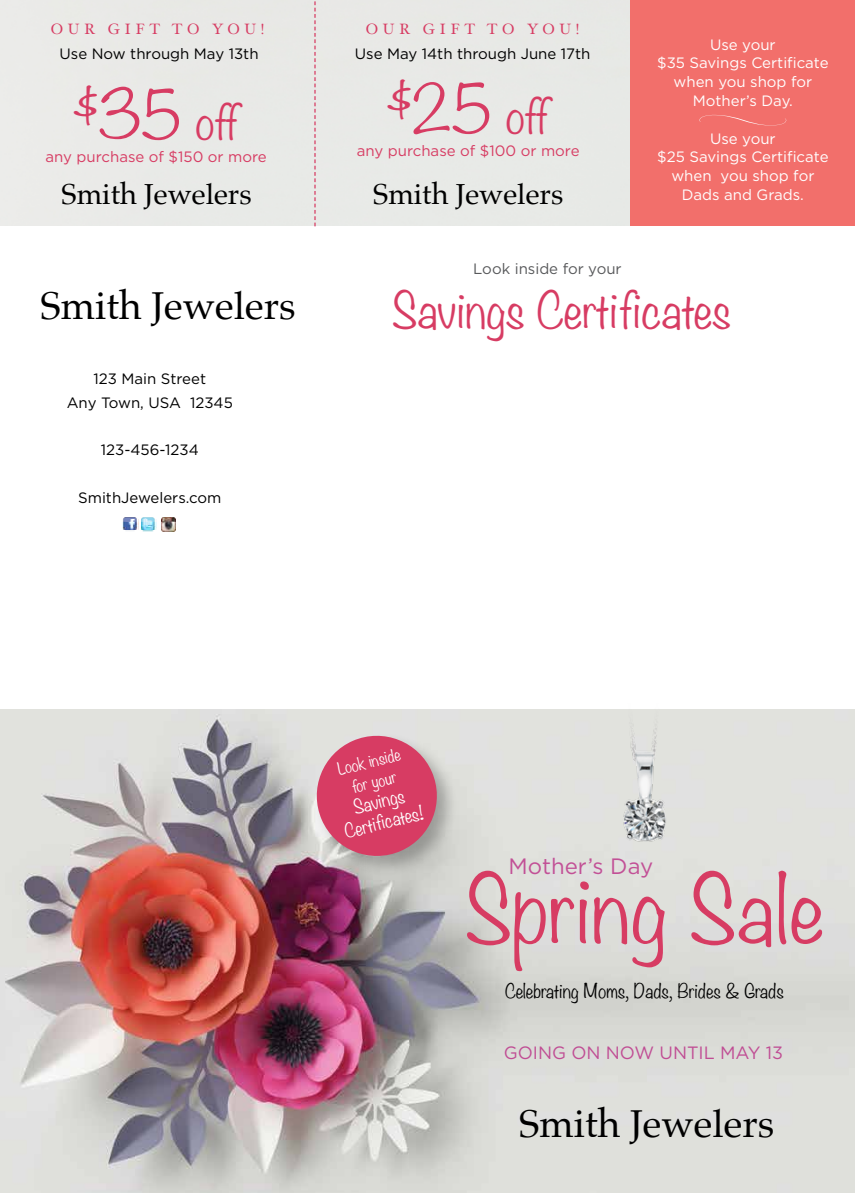
<style>
.page{position:relative;width:855px;height:1193px;background:#fff}
.page>*{position:absolute;margin:0;border:0;box-sizing:border-box;transform-origin:0 0}
.t1{font:300 83.5px "Noteworthy";color:#d73c63}
.t2{font:300 44.75px "Noteworthy";color:#d73c63}
.t3{font:300 42.5px "Noteworthy";letter-spacing:-.07em;color:#d73c63}
.t4{font:38.88px "Palatino";color:#000}
.t5{font:28.88px "Palatino";color:#000}
.t6{font:22.25px "Gotham";color:#c25096}
.t7{font:300 17.75px "Noteworthy";color:#000}
.t8{font:17.75px "Gotham";color:#c04d94}
.t9{font:300 17.5px/21px "Noteworthy";color:#fff;text-align:center}
.t10{font:15px/18.8px "Gotham";color:#fff;text-align:center}
.t11{font:15px/23.8px "Gotham";color:#000;text-align:center}
.t12{font:15px "Gotham";color:#d73c63}
.t13{font:15px "Hoefler Text";letter-spacing:.31em;color:#d73c63}
.t14{font:15px "Gotham";color:#58595b}
.t15{font:300 15px/21px "Noteworthy";color:#fff;text-align:center}
.s1{font-size:60px}
</style>
<div class="page">
<div style="left:630px;top:0;width:225px;height:225px;background:#f26f6b"></div>
<svg style="left:699px;top:115px;width:88px;height:11px"></svg>
<img style="left:142px;top:517px;width:13px;height:3px">
<img style="left:142px;top:522px;width:15px;height:6px">
<img style="left:123px;top:517px;width:14px;height:3px">
<svg style="left:123px;top:520px;width:32px;height:2px"></svg>
<img style="left:122px;top:522px;width:16px;height:6px">
<svg style="left:122px;top:528px;width:35px;height:4px"></svg>
<img style="left:161px;top:517px;width:14px;height:14px">
<svg style="left:314px;top:0;width:2px;height:226px"></svg>
<img style="left:0;top:709px;width:855px;height:483px">
<div style="left:566px;top:709px;width:289px;height:143px;background:#e1e2dd"></div>
<div style="left:313px;top:732px;width:145px;height:145px;background:#000;opacity:.25"></div>
<svg style="left:309px;top:727px;width:136px;height:137px;background:#d3758b"></svg>
<p class="t13" style="left:51px;top:20px;width:215px">OUR GIFT TO YOU!</p>
<p class="t13" style="left:366px;top:20px;width:215px">OUR GIFT TO YOU!</p>
<p class="t11" style="left:59px;top:42px;width:201px">Use Now through May 13th</p>
<p class="t11" style="left:355px;top:42px;width:237px">Use May 14th through June 17th</p>
<p class="t10" style="left:657px;top:35px;width:173px">Use your<br>$35 Savings Certificate when you shop for<br>Mother’s Day.</p>
<p class="t10" style="left:657px;top:129px;width:173px">Use your<br>$25 Savings Certificate when you shop for<br>Dads and Grads.</p>
<h3 class="t3" style="left:387px;top:78px;width:165px"><sup>$</sup><span class="s1">25</span> off</h3>
<p class="t12" style="left:357px;top:143px;width:224px">any purchase of $100 or more</p>
<h3 class="t3" style="left:73px;top:84px;width:168px"><sup>$</sup><span class="s1">35</span> off</h3>
<p class="t12" style="left:46px;top:149px;width:223px">any purchase of $150 or more</p>
<h3 class="t5" style="left:62px;top:170px;width:192px">Smith Jewelers</h3>
<h3 class="t5" style="left:373px;top:170px;width:192px">Smith Jewelers</h3>
<h3 class="t4" style="left:40px;top:273px;width:257px">Smith Jewelers</h3>
<p class="t11" style="left:67px;top:367px;width:168px">123 Main Street<br>Any Town, USA 12345</p>
<p class="t11" style="left:101px;top:438px;width:99px">123-456-1234</p>
<p class="t11" style="left:78px;top:485px;width:145px">SmithJewelers.com</p>
<p class="t14" style="left:473px;top:260px;width:150px">Look inside for your</p>
<h2 class="t2" style="left:392px;top:271px;width:341px">Savings Certificates</h2>
<p class="t15" style="left:335px;top:758px;width:66px;rotate:-14deg">Look inside for your</p>
<p class="t9" style="left:337px;top:800px;width:82px;rotate:-14deg">Savings<br>Certifi cates!</p>
<h3 class="t6" style="left:508px;top:853px;width:146px">Mother’s Day</h3>
<h1 class="t1" style="left:465px;top:836px;width:361px">Spring Sale</h1>
<p class="t7" style="left:505px;top:975px;width:280px">Celebrating Moms, Dads, Brides &amp; Grads</p>
<p class="t8" style="left:504px;top:1043px;width:281px">GOING ON NOW UNTIL MAY 13</p>
<h3 class="t4" style="left:519px;top:1091px;width:257px">Smith Jewelers</h3>
</div>
